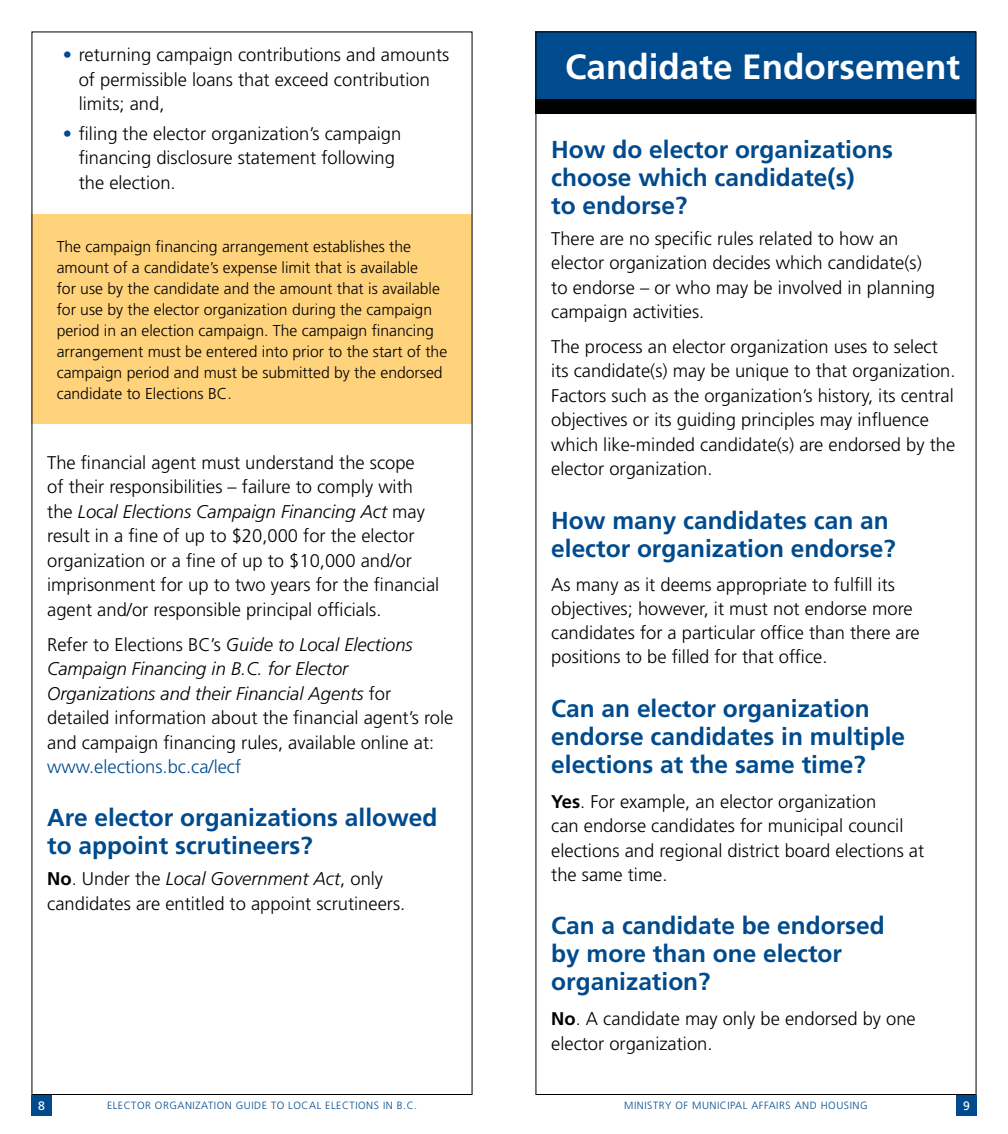
<style>
.page{position:relative;width:1008px;height:1134px;background:#fff}
.page>*{position:absolute;margin:0;border:0;box-sizing:border-box;transform-origin:0 0}
.t1{font:700 35px "Frutiger LT Std";color:#fff}
.t2{font:700 24.5px/28px "Frutiger LT Std";color:#004b8d}
.t3{font:300 18.38px/24.5px "Frutiger LT Std";color:#000}
.t4{font:300 18.38px "Frutiger LT Std";color:#004b8d}
.t5{font:300 15.75px/21px "Frutiger LT Std";color:#000}
.t6{font:12.25px "Frutiger LT Std";color:#fff}
.t7{font:300 10.5px "Frutiger LT Std";letter-spacing:.05em;color:#004b8d}
.s1{color:#004b8d}
.s2{font-style:italic}
.s3{font-weight:700}
</style>
<div class="page">
<div style="left:956px;top:1095px;width:20px;height:20px;background:#004b8d"></div>
<div style="left:536px;top:99px;width:440px;height:15px;background:#000"></div>
<div style="left:32px;top:1095px;width:20px;height:20px;background:#004b8d"></div>
<div style="left:32px;top:215px;width:440px;height:209px;background:#ffd27c"></div>
<div style="left:536px;top:32px;width:440px;height:67px;background:#004b8d"></div>
<p class="t3" style="left:79px;top:43px;width:372px;text-indent:-16px"><span class="s1">•</span> returning campaign contributions and amounts of permissible loans that exceed contribution limits; and,</p>
<p class="t3" style="left:79px;top:121px;width:324px;text-indent:-16px"><span class="s1">•</span> filing the elector organization’s campaign financing disclosure statement following the election.</p>
<p class="t5" style="left:57px;top:236px;width:392px">The campaign financing arrangement establishes the amount of a candidate’s expense limit that is available<br>for use by the candidate and the amount that is available for use by the elector organization during the campaign period in an election campaign. The campaign financing arrangement must be entered into prior to the start of the campaign period and must be submitted by the endorsed candidate to Elections BC.</p>
<p class="t3" style="left:47px;top:450px;width:394px">The financial agent must understand the scope<br>of their responsibilities – failure to comply with the <span class="s2">Local Elections Campaign Financing Act</span> may result in a fine of up to $20,000 for the elector organization or a fine of up to $10,000 and/or imprisonment for up to two years for the financial agent and/or responsible principal officials.</p>
<p class="t3" style="left:47px;top:632px;width:408px">Refer to Elections BC’s <span class="s2">Guide to Local Elections Campaign Financing in B.C. for Elector Organizations and their Financial Agents</span> for detailed information about the financial agent’s role and campaign financing rules, available online at:</p>
<p class="t4" style="left:47px;top:756px;width:195px">www.elections.bc.ca/lecf</p>
<h2 class="t2" style="left:47px;top:804px;width:392px">Are elector organizations allowed to appoint scrutineers?</h2>
<p class="t3" style="left:47px;top:867px;width:360px"><span class="s3">No</span>. Under the <span class="s2">Local Government Act</span>, only candidates are entitled to appoint scrutineers.</p>
<h1 class="t1" style="left:565px;top:46px;width:396px">Candidate Endorsement</h1>
<h2 class="t2" style="left:551px;top:135px;width:343px">How do elector organizations choose which candidate(s)<br>to endorse?</h2>
<p class="t3" style="left:551px;top:226px;width:385px">There are no specific rules related to how an elector organization decides which candidate(s) to endorse – or who may be involved in planning campaign activities.</p>
<p class="t3" style="left:551px;top:335px;width:406px">The process an elector organization uses to select its candidate(s) may be unique to that organization.<br>Factors such as the organization’s history, its central objectives or its guiding principles may influence which like-minded candidate(s) are endorsed by the elector organization.</p>
<h2 class="t2" style="left:551px;top:506px;width:346px">How many candidates can an elector organization endorse?</h2>
<p class="t3" style="left:551px;top:573px;width:370px">As many as it deems appropriate to fulfill its objectives; however, it must not endorse more candidates for a particular office than there are positions to be filled for that office.</p>
<h2 class="t2" style="left:551px;top:694px;width:355px">Can an elector organization endorse candidates in multiple elections at the same time?</h2>
<p class="t3" style="left:551px;top:789px;width:374px"><span class="s3">Yes</span>. For example, an elector organization<br>can endorse candidates for municipal council elections and regional district board elections at the same time.</p>
<h2 class="t2" style="left:551px;top:912px;width:335px">Can a candidate be endorsed by more than one elector organization?</h2>
<p class="t3" style="left:551px;top:1007px;width:366px"><span class="s3">No</span>. A candidate may only be endorsed by one elector organization.</p>
<p class="t6" style="left:38px;top:1098px;width:8px">8</p>
<p class="t7" style="left:107px;top:1099px;width:312px">ELECTOR ORGANIZATION GUIDE TO LOCAL ELECTIONS IN B.C.</p>
<p class="t7" style="left:624px;top:1099px;width:245px">MINISTRY OF MUNICIPAL AFFAIRS AND HOUSING</p>
<p class="t6" style="left:963px;top:1098px;width:8px">9</p>
</div>
